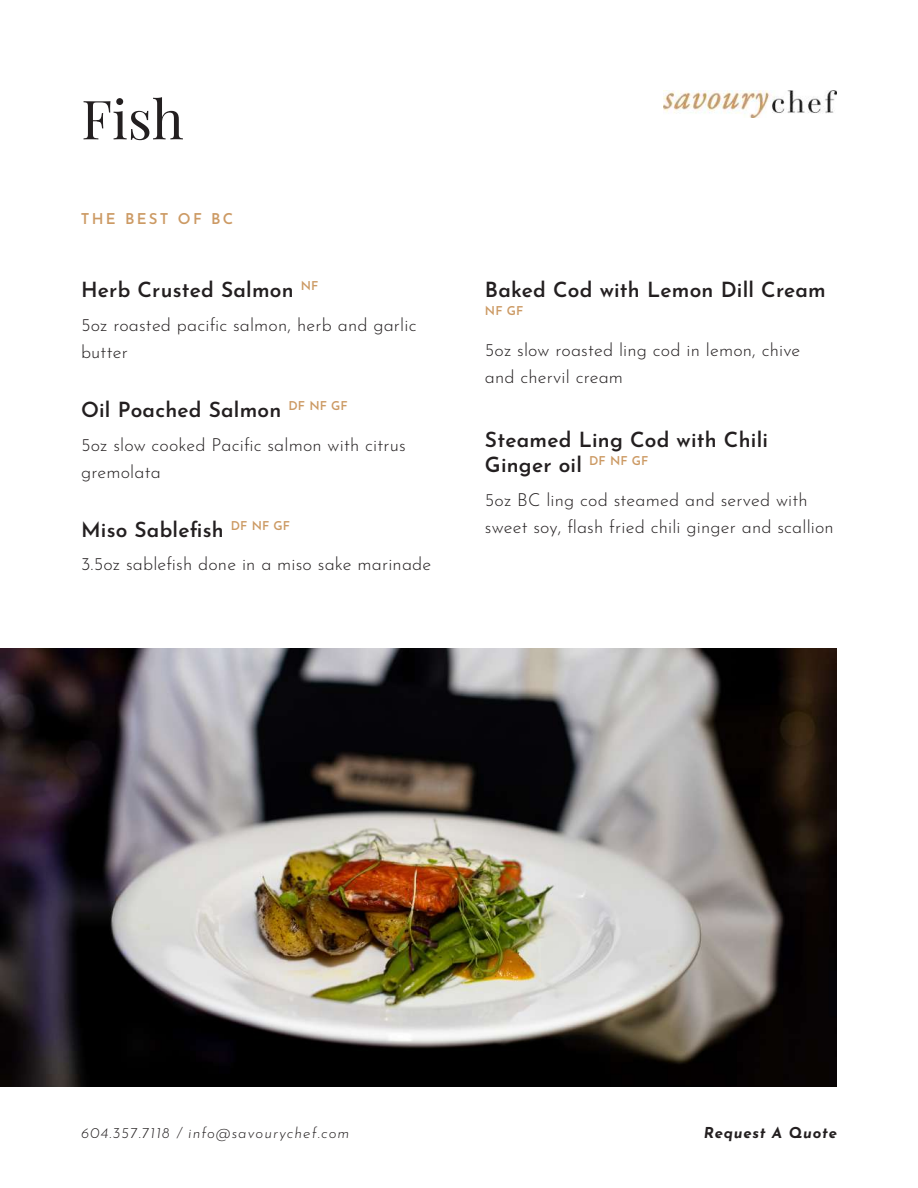
<style>
.page{position:relative;width:918px;height:1188px;background:#fff}
.page>*{position:absolute;margin:0;border:0;box-sizing:border-box;transform-origin:0 0}
.t1{font:54px "Playfair Display";color:#231f20}
.t2{font:600 21px/25.2px "Josefin Sans";letter-spacing:.01em;color:#231f20}
.t3{font:300 18px/27px "Josefin Sans";letter-spacing:.01em;color:#231f20}
.t4{font:italic 300 15px "Josefin Sans";letter-spacing:.07em;color:#231f20}
.t5{font:italic 700 15px "Josefin Sans";letter-spacing:.05em;color:#231f20}
.t6{font:600 15px "Josefin Sans";letter-spacing:.15em;color:#cc9a64}
.t7{font:600 12.3px "Josefin Sans";color:#cc9a64}
</style>
<div class="page">
<img style="left:663px;top:90px;width:174px;height:28px">
<img style="left:0;top:648px;width:837px;height:439px">
<h1 class="t1" style="left:81px;top:77px;width:104px">Fish</h1>
<p class="t6" style="left:81px;top:205px;width:154px">THE BEST OF BC</p>
<p class="t2" style="left:81px;top:274px;width:239px">Herb Crusted Salmon <sup>NF</sup></p>
<p class="t3" style="left:81px;top:309px;width:337px">5oz roasted pacific salmon, herb and garlic butter</p>
<p class="t2" style="left:81px;top:394px;width:268px">Oil Poached Salmon <sup>DF</sup> <sup>NF</sup> <sup>GF</sup></p>
<p class="t3" style="left:81px;top:429px;width:326px">5oz slow cooked Pacific salmon with citrus gremolata</p>
<p class="t2" style="left:81px;top:514px;width:211px">Miso Sablefish <sup>DF</sup> <sup>NF</sup> <sup>GF</sup></p>
<p class="t3" style="left:81px;top:549px;width:352px">3.5oz sablefish done in a miso sake marinade</p>
<p class="t2" style="left:485px;top:274px;width:342px">Baked Cod with Lemon Dill Cream</p>
<p class="t7" style="left:485px;top:301px;width:40px">NF GF</p>
<p class="t3" style="left:485px;top:335px;width:317px">5oz slow roasted ling cod in lemon, chive and chervil cream</p>
<p class="t2" style="left:485px;top:424px;width:285px">Steamed Ling Cod with Chili<br>Ginger oil <sup>DF</sup> <sup>NF</sup> <sup>GF</sup></p>
<p class="t3" style="left:485px;top:484px;width:350px">5oz BC ling cod steamed and served with sweet soy, flash fried chili ginger and scallion</p>
<p class="t4" style="left:81px;top:1120px;width:270px">604.357.7118 / info@savourychef.com</p>
<p class="t5" style="left:704px;top:1120px;width:135px">Request A Quote</p>
</div>
